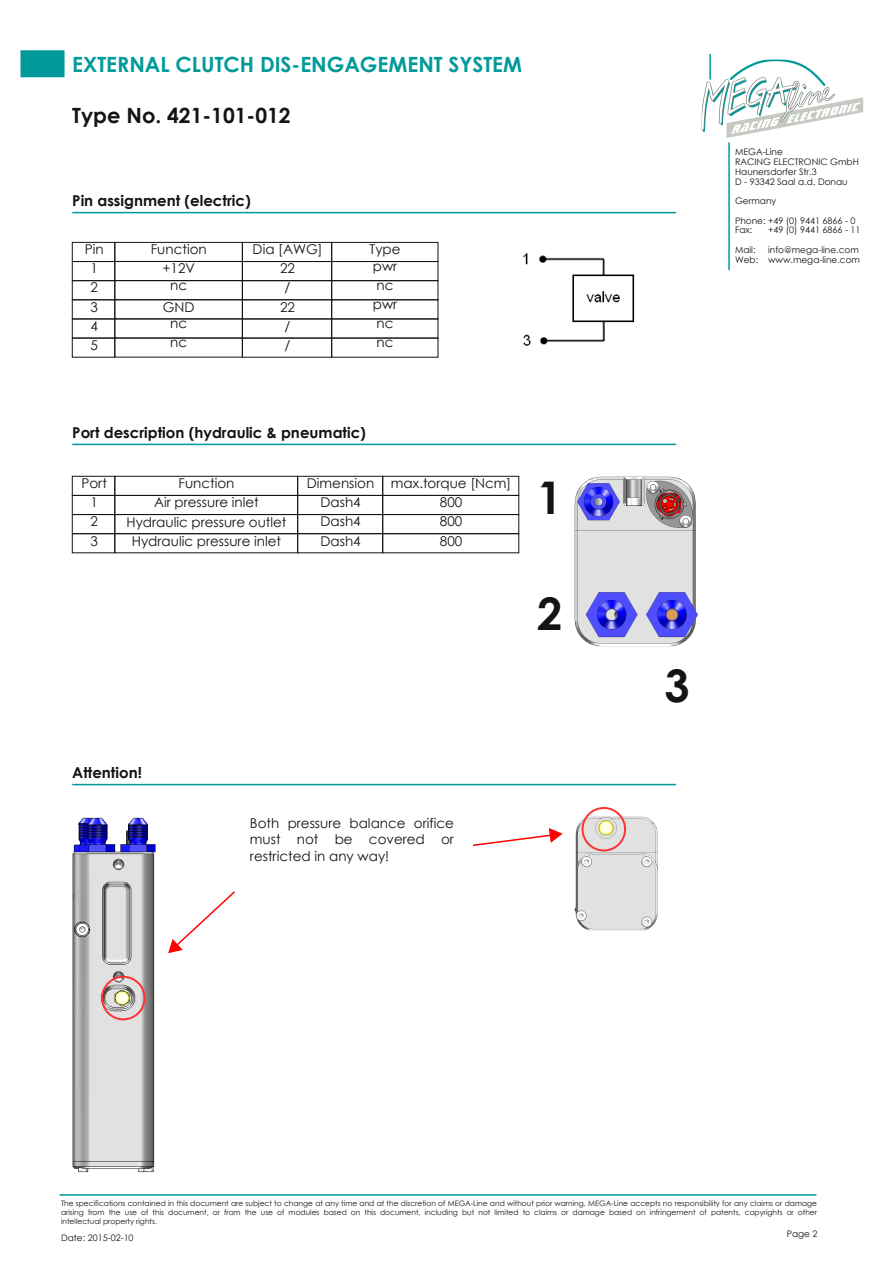
<style>
.page{position:relative;width:893px;height:1263px;background:#fff}
.page>*{position:absolute;margin:0;border:0;box-sizing:border-box;transform-origin:0 0}
.t1{font:700 45px "Century Gothic";color:#161413}
.t2{font:700 21px "Century Gothic";color:#019a9a}
.t3{font:700 21px "Century Gothic";color:#161413}
.t4{font:700 15px "Century Gothic";color:#161413}
.t5{font:13.5px/16.2px "Century Gothic";color:#161413;text-align:justify}
.t6{font:9px/9.8px "Century Gothic";color:#161413}
.t7{font:7.5px/9px "Century Gothic";color:#161413;text-align:justify}
</style>
<div class="page">
<img style="left:702px;top:60px;width:161px;height:77px">
<div style="left:21px;top:51px;width:43px;height:26px;background:#019a9a"></div>
<div style="left:21px;top:50px;width:44px;height:27px;border:2px solid #019a9a"></div>
<hr style="left:728px;top:142px;width:2px;height:128px;background:#019a9a">
<hr style="left:709px;top:54px;width:2px;height:26px;background:#019a9a">
<hr style="left:60px;top:1194px;width:756px;height:2px;background:#019a9a">
<hr style="left:72px;top:212px;width:604px;height:1px;background:#019a9a">
<hr style="left:72px;top:444px;width:604px;height:1px;background:#019a9a">
<div style="left:114px;top:242px;width:129px;height:20px;border:1px solid #161413"></div>
<div style="left:242px;top:242px;width:90px;height:20px;border:1px solid #161413"></div>
<div style="left:331px;top:242px;width:107px;height:20px;border:1px solid #161413"></div>
<div style="left:114px;top:261px;width:129px;height:20px;border:1px solid #161413"></div>
<div style="left:242px;top:261px;width:90px;height:20px;border:1px solid #161413"></div>
<div style="left:331px;top:261px;width:107px;height:20px;border:1px solid #161413"></div>
<div style="left:72px;top:242px;width:43px;height:20px;border:1px solid #161413"></div>
<div style="left:114px;top:476px;width:184px;height:20px;border:1px solid #161413"></div>
<div style="left:297px;top:476px;width:86px;height:20px;border:1px solid #161413"></div>
<div style="left:382px;top:476px;width:137px;height:20px;border:1px solid #161413"></div>
<div style="left:114px;top:495px;width:184px;height:20px;border:1px solid #161413"></div>
<div style="left:297px;top:495px;width:86px;height:20px;border:1px solid #161413"></div>
<div style="left:382px;top:495px;width:137px;height:20px;border:1px solid #161413"></div>
<div style="left:72px;top:476px;width:43px;height:20px;border:1px solid #161413"></div>
<div style="left:114px;top:280px;width:129px;height:20px;border:1px solid #161413"></div>
<div style="left:242px;top:280px;width:90px;height:20px;border:1px solid #161413"></div>
<div style="left:331px;top:280px;width:107px;height:20px;border:1px solid #161413"></div>
<div style="left:72px;top:299px;width:43px;height:20px;border:1px solid #161413"></div>
<div style="left:114px;top:299px;width:129px;height:20px;border:1px solid #161413"></div>
<div style="left:242px;top:299px;width:90px;height:20px;border:1px solid #161413"></div>
<div style="left:331px;top:299px;width:107px;height:20px;border:1px solid #161413"></div>
<div style="left:72px;top:280px;width:43px;height:20px;border:1px solid #161413"></div>
<div style="left:72px;top:338px;width:43px;height:20px;border:1px solid #161413"></div>
<div style="left:114px;top:338px;width:129px;height:19px;border:1px solid #161413"></div>
<div style="left:242px;top:338px;width:90px;height:20px;border:1px solid #161413"></div>
<div style="left:331px;top:338px;width:107px;height:20px;border:1px solid #161413"></div>
<div style="left:72px;top:319px;width:43px;height:19px;border:1px solid #161413"></div>
<img style="left:574px;top:476px;width:123px;height:170px">
<hr style="left:72px;top:784px;width:604px;height:1px;background:#019a9a">
<img style="left:72px;top:817px;width:83px;height:356px">
<svg style="left:168px;top:891px;width:67px;height:63px"></svg>
<img style="left:574px;top:816px;width:83px;height:114px">
<svg style="left:473px;top:828px;width:90px;height:18px"></svg>
<div style="left:101px;top:976px;width:45px;height:44px;border:2px solid #ff3030;border-radius:50%"></div>
<div style="left:72px;top:514px;width:43px;height:20px;border:1px solid #161413"></div>
<div style="left:114px;top:514px;width:184px;height:20px;border:1px solid #161413"></div>
<div style="left:297px;top:514px;width:86px;height:20px;border:1px solid #161413"></div>
<div style="left:382px;top:514px;width:137px;height:20px;border:1px solid #161413"></div>
<div style="left:72px;top:533px;width:43px;height:20px;border:1px solid #161413"></div>
<div style="left:114px;top:533px;width:184px;height:20px;border:1px solid #161413"></div>
<div style="left:297px;top:533px;width:86px;height:20px;border:1px solid #161413"></div>
<div style="left:382px;top:533px;width:137px;height:20px;border:1px solid #161413"></div>
<div style="left:582px;top:807px;width:44px;height:44px;border:2px solid #ff3030;border-radius:50%"></div>
<img style="left:523px;top:253px;width:112px;height:93px">
<h2 class="t2" style="left:72px;top:51px;width:451px">EXTERNAL CLUTCH DIS-ENGAGEMENT SYSTEM</h2>
<h2 class="t3" style="left:72px;top:102px;width:220px">Type No. 421-101-012</h2>
<h3 class="t4" style="left:72px;top:191px;width:180px">Pin assignment (electric)</h3>
<h3 class="t5" style="left:85px;top:241px;width:20px">Pin</h3>
<h3 class="t5" style="left:151px;top:241px;width:58px">Function</h3>
<h3 class="t5" style="left:253px;top:241px;width:71px">Dia [AWG]</h3>
<h3 class="t5" style="left:370px;top:241px;width:32px">Type</h3>
<h3 class="t5" style="left:90px;top:260px;width:9px">1</h3>
<h3 class="t5" style="left:162px;top:260px;width:34px">+12V</h3>
<h3 class="t5" style="left:280px;top:260px;width:16px">22</h3>
<h3 class="t5" style="left:373px;top:257px;width:26px">pwr</h3>
<h3 class="t5" style="left:90px;top:279px;width:9px">2</h3>
<h3 class="t5" style="left:170px;top:276px;width:18px">nc</h3>
<h3 class="t5" style="left:285px;top:279px;width:7px">/</h3>
<h3 class="t5" style="left:377px;top:276px;width:18px">nc</h3>
<h3 class="t5" style="left:90px;top:298px;width:9px">3</h3>
<h3 class="t5" style="left:163px;top:298px;width:33px">GND</h3>
<h3 class="t5" style="left:280px;top:298px;width:16px">22</h3>
<h3 class="t5" style="left:373px;top:296px;width:26px">pwr</h3>
<h3 class="t5" style="left:90px;top:317px;width:9px">4</h3>
<h3 class="t5" style="left:170px;top:315px;width:18px">nc</h3>
<h3 class="t5" style="left:285px;top:317px;width:7px">/</h3>
<h3 class="t5" style="left:377px;top:315px;width:18px">nc</h3>
<h3 class="t5" style="left:90px;top:336px;width:9px">5</h3>
<h3 class="t5" style="left:170px;top:334px;width:18px">nc</h3>
<h3 class="t5" style="left:285px;top:336px;width:7px">/</h3>
<h3 class="t5" style="left:377px;top:334px;width:18px">nc</h3>
<h3 class="t4" style="left:72px;top:423px;width:295px">Port description (hydraulic &amp; pneumatic)</h3>
<h3 class="t5" style="left:81px;top:475px;width:27px">Port</h3>
<h1 class="t1" style="left:537px;top:469px;width:27px">1</h1>
<h3 class="t5" style="left:178px;top:475px;width:58px">Function</h3>
<h3 class="t5" style="left:307px;top:475px;width:206px">Dimension max.torque [Ncm]</h3>
<h3 class="t5" style="left:90px;top:494px;width:9px">1</h3>
<h3 class="t5" style="left:154px;top:494px;width:106px">Air pressure inlet</h3>
<h3 class="t5" style="left:320px;top:494px;width:42px">Dash4</h3>
<h3 class="t5" style="left:440px;top:494px;width:24px">800</h3>
<h3 class="t5" style="left:90px;top:513px;width:9px">2</h3>
<h3 class="t5" style="left:126px;top:513px;width:162px">Hydraulic pressure outlet</h3>
<h3 class="t5" style="left:320px;top:513px;width:42px">Dash4</h3>
<h3 class="t5" style="left:440px;top:513px;width:24px">800</h3>
<h3 class="t5" style="left:90px;top:532px;width:9px">3</h3>
<h3 class="t5" style="left:132px;top:532px;width:151px">Hydraulic pressure inlet</h3>
<h3 class="t5" style="left:320px;top:532px;width:42px">Dash4</h3>
<h3 class="t5" style="left:440px;top:532px;width:24px">800</h3>
<h3 class="t4" style="left:72px;top:763px;width:71px">Attention!</h3>
<h3 class="t5" style="left:250px;top:815px;width:205px">Both pressure balance orifice must not be covered or restricted in any way!</h3>
<h1 class="t1" style="left:537px;top:585px;width:27px">2</h1>
<p class="t6" style="left:735px;top:147px;width:125px">MEGA-Line<br>RACING ELECTRONIC GmbH<br>Haunersdorfer Str.3<br>D - 93342 Saal a.d. Donau</p>
<p class="t6" style="left:735px;top:191px;width:122px;line-height:19.5px">Germany<br>Phone: +49 (0) 9441 6866 - 0</p>
<p class="t6" style="left:735px;top:225px;width:19px">Fax:</p>
<p class="t6" style="left:768px;top:225px;width:94px">+49 (0) 9441 6866 - 11</p>
<p class="t6" style="left:735px;top:244px;width:22px">Mail:</p>
<p class="t6" style="left:735px;top:244px;width:126px;text-align:right">info@mega-line.com<br>Web: www.mega-line.com</p>
<h1 class="t1" style="left:665px;top:657px;width:27px">3</h1>
<p class="t7" style="left:61px;top:1199px;width:757px">The specifications contained in this document are subject to change at any time and at the discretion of MEGA-Line and without prior warning. MEGA-Line accepts no responsibility for any claims or damage arising from the use of this document, or from the use of modules based on this document, including but not limited to claims or damage based on infringement of patents, copyrights or other intellectual property rights.</p>
<p class="t6" style="left:787px;top:1229px;width:32px">Page 2</p>
<p class="t6" style="left:61px;top:1233px;width:74px">Date: 2015-02-10</p>
</div>
